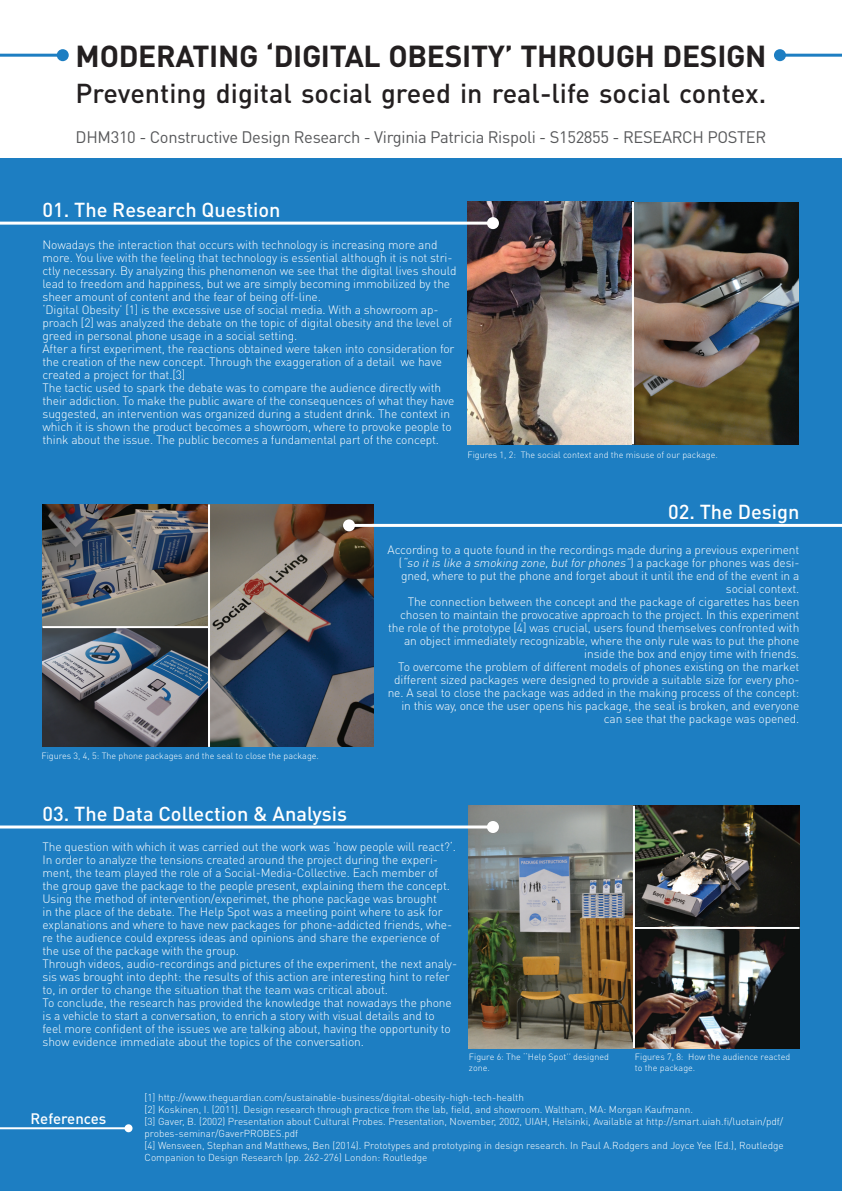
<style>
.page{position:relative;width:842px;height:1191px;background:#fff}
.page>*{position:absolute;margin:0;border:0;box-sizing:border-box;transform-origin:0 0}
.t1{font:700 30px "DIN Pro";letter-spacing:-.01em;color:#231f20}
.t2{font:500 27px "DIN Pro";color:#231f20}
.t3{font:500 20px "DIN Pro";color:#fff}
.t4{font:16.5px "DIN Pro";letter-spacing:-.02em;color:#57585a}
.t5{font:500 15px "DIN Pro";color:#fff}
.t6{font:300 12px/13px "DIN Pro";letter-spacing:-.01em;color:#fff}
.t7{font:300 10px/12px "DIN Pro";color:#fff}
.t8{font:300 9px/10.8px "DIN Pro";color:#fff}
.s1{font-style:italic}
</style>
<div class="page">
<div style="left:0;top:159px;width:842px;height:1032px;background:#1d7ec2"></div>
<img style="left:468px;top:805px;width:331px;height:243px">
<img style="left:467px;top:202px;width:331px;height:242px">
<img style="left:43px;top:628px;width:165px;height:119px">
<img style="left:43px;top:504px;width:165px;height:122px">
<img style="left:210px;top:504px;width:163px;height:243px">
<hr style="left:0;top:54px;width:63px;height:3px;background:#1d7ec2">
<div style="left:57px;top:49px;width:12px;height:12px;background:#1d7ec2;border-radius:50%"></div>
<hr style="left:780px;top:54px;width:62px;height:3px;background:#1d7ec2">
<div style="left:774px;top:49px;width:12px;height:12px;background:#1d7ec2;border-radius:50%"></div>
<hr style="left:0;top:1127px;width:129px;height:2px;background:#fff">
<div style="left:125px;top:1124px;width:8px;height:8px;background:#fff;border-radius:50%"></div>
<hr style="left:349px;top:524px;width:493px;height:3px;background:#fff">
<div style="left:343px;top:519px;width:12px;height:12px;background:#fff;border-radius:50%"></div>
<hr style="left:0;top:825px;width:493px;height:3px;background:#fff">
<div style="left:487px;top:821px;width:12px;height:12px;background:#fff;border-radius:50%"></div>
<hr style="left:633px;top:805px;width:2px;height:243px;background:#fff">
<hr style="left:208px;top:504px;width:2px;height:243px;background:#fff">
<hr style="left:0;top:222px;width:493px;height:3px;background:#fff">
<div style="left:487px;top:217px;width:12px;height:12px;background:#fff;border-radius:50%"></div>
<hr style="left:632px;top:202px;width:2px;height:242px;background:#fff">
<hr style="left:634px;top:927px;width:165px;height:2px;background:#fff">
<hr style="left:43px;top:626px;width:165px;height:2px;background:#fff">
<h1 class="t1" style="left:76px;top:35px;width:692px">MODERATING ‘DIGITAL OBESITY’ THROUGH DESIGN</h1>
<h2 class="t2" style="left:76px;top:75px;width:692px">Preventing digital social greed in real-life social contex.</h2>
<h3 class="t4" style="left:76px;top:126px;width:692px">DHM310 - Constructive Design Research - Virginia Patricia Rispoli - S152855 - RESEARCH POSTER</h3>
<h3 class="t3" style="left:43px;top:196px;width:240px">01. The Research Question</h3>
<p class="t6" style="left:43px;top:237px;width:415px">Nowadays the interaction that occurs with technology is increasing more and more. You live with the feeling that technology is essential although it is not stri&shy;ctly necessary. By analyzing this phenomenon we see that the digital lives should lead to freedom and happiness, but we are simply becoming immobilized by the sheer amount of content and the fear of being off-line.<br>‘Digital Obesity’ [1] is the excessive use of social media. With a showroom ap&shy;proach [2] was analyzed the debate on the topic of digital obesity and the level of greed in personal phone usage in a social setting.<br>After a first experiment, the reactions obtained were taken into consideration for the creation of the new concept. Through the exaggeration of a detail we have created a project for that.[3]<br>The tactic used to spark the debate was to compare the audience directly with their addiction. To make the public aware of the consequences of what they have suggested, an intervention was organized during a student drink. The context in which it is shown the product becomes a showroom, where to provoke people to think about the issue. The public becomes a fundamental part of the concept.</p>
<p class="t8" style="left:467px;top:449px;width:252px">Figures 1, 2: The social context and the misuse of our package.</p>
<h3 class="t3" style="left:668px;top:498px;width:133px">02. The Design</h3>
<p class="t8" style="left:42px;top:750px;width:279px">Figures 3, 4, 5: The phone packages and the seal to close the package.</p>
<h3 class="t3" style="left:43px;top:800px;width:306px">03. The Data Collection &amp; Analysis</h3>
<p class="t6" style="left:388px;top:542px;width:413px;text-align:right">According to a quote found in the recordings made during a previous experiment ( <span class="s1">“so itis like a smoking zone,butforphones”</span>) a p a c ka g e fo r p h o n e s wa s d e s i - gned, where to put the phone and forget about it until the end of the event in a social context.<br>The connection between the concept and the package of cigarettes has been chosen to maintain the provocative approach to the project. In this experiment the role of the prototype [4] was crucial, users found themselves confronted with an object immediately recognizable, where the only rule was to put the phone inside the box and enjoy time with friends.<br>To overcome the problem of different models of phones existing on the market different sized packages were designed to provide a suitable size for every pho&shy;ne. A seal to close the package was added in the making process of the concept: in this way, once the user opens his package, the seal is broken, and everyone can see that the package was opened.</p>
<p class="t6" style="left:43px;top:839px;width:416px">The question with which it was carried out the work was ‘how people will react?‘.<br>In order to analyze the tensions created around the project during the experi&shy;ment, the team played the role of a Social-Media-Collective. Each member of the group gave the package to the people present, explaining them the concept.<br>Using the method of intervention/experimet, the phone package was brought<br>in the place of the debate. The Help Spot was a meeting point where to ask for explanations and where to have new packages for phone-addicted friends, whe&shy;re the audience could express ideas and opinions and share the experience of the use of the package with the group.<br>Through videos, audio-recordings and pictures of the experiment, the next analy&shy;sis was brought into depht: the results of this action are interesting hint to refer to, in order to change the situation that the team was critical about.<br>To conclude, the research has provided the knowledge that nowadays the phone is a vehicle to start a conversation, to enrich a story with visual details and to<br>feel more confident of the issues we are talking about, having the opportunity to show evidence immediate about the topics of the conversation.</p>
<p class="t8" style="left:469px;top:1050px;width:141px">Figure 6: The ‘‘Help Spot’’ designed zone.</p>
<p class="t8" style="left:635px;top:1050px;width:157px">Figures 7, 8: How the audience reacted to the package.</p>
<p class="t5" style="left:30px;top:1108px;width:77px">References</p>
<p class="t7" style="left:145px;top:1091px;width:641px">[1] http://www.theguardian.com/sustainable-business/digital-obesity-high-tech-health<br>[2] Koskinen, I. (2011). Design research through practice from the lab, field, and showroom. Waltham, MA: Morgan Kaufmann.<br>[3] Gaver, B. (2002) Presentation about Cultural Probes. Presentation, November, 2002, UIAH, Helsinki, Available at http://smart.uiah.fi/luotain/pdf/ probes-seminar/GaverPROBES.pdf<br>[4] Wensveen, Stephan and Matthews, Ben (2014). Prototypes and prototyping in design research. In Paul A.Rodgers and Joyce Yee (Ed.), Routledge Companion to Design Research (pp. 262-276) London: Routledge</p>
</div>
